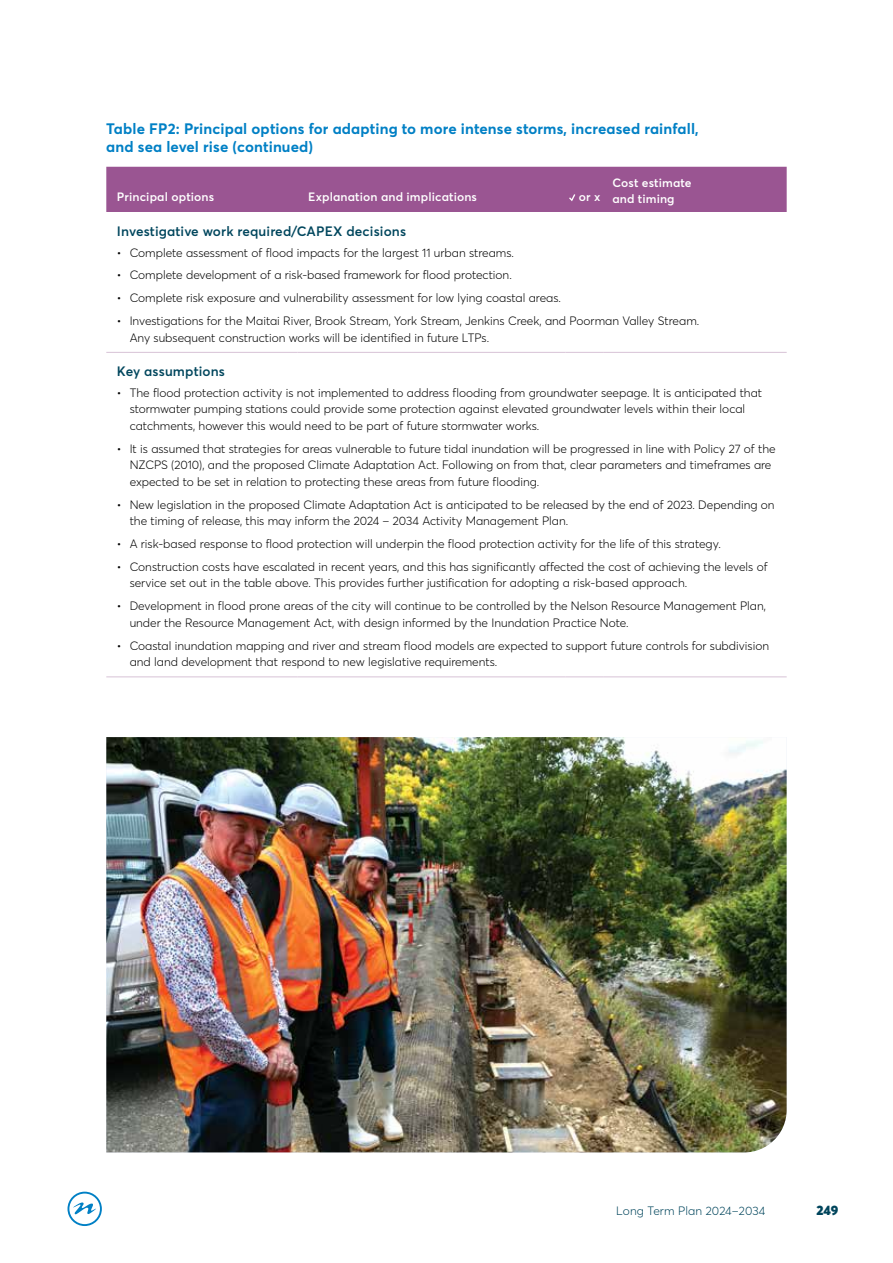
<style>
.page{position:relative;width:893px;height:1263px;background:#fff}
.page>*{position:absolute;margin:0;border:0;box-sizing:border-box;transform-origin:0 0}
.t1{font:700 15px/18px "Averta";letter-spacing:.01em;color:#0080c5}
.t2{font:600 13.5px "Averta";letter-spacing:.01em;color:#00465d}
.t3{font:900 13.5px "Averta";color:#01455c}
.t4{font:300 12px/16.5px "Averta";color:#000}
.t5{font:600 12px/16.5px "Averta";letter-spacing:.01em;color:#fff}
.t6{font:300 12px "Averta";letter-spacing:.01em;color:#01455c}
</style>
<div class="page">
<svg style="left:68px;top:1192px;width:33px;height:33px"></svg>
<div style="left:67px;top:1192px;width:35px;height:34px;border:2px solid #0080c5;border-radius:50%"></div>
<svg style="left:73px;top:1202px;width:24px;height:13px"></svg>
<img style="left:106px;top:737px;width:681px;height:415px">
<hr style="left:106px;top:352px;width:192px;height:1px;background:#d7c2d6">
<hr style="left:298px;top:352px;width:268px;height:1px;background:#d7c2d6">
<hr style="left:566px;top:352px;width:38px;height:1px;background:#d7c2d6">
<hr style="left:604px;top:352px;width:183px;height:1px;background:#d7c2d6">
<hr style="left:106px;top:676px;width:192px;height:1px;background:#d7c2d6">
<hr style="left:298px;top:676px;width:268px;height:1px;background:#d7c2d6">
<hr style="left:566px;top:676px;width:38px;height:1px;background:#d7c2d6">
<hr style="left:604px;top:676px;width:183px;height:1px;background:#d7c2d6">
<div style="left:106px;top:167px;width:681px;height:45px;background:#9a5592"></div>
<p class="t1" style="left:106px;top:119px;width:594px">Table FP2: Principal options for adapting to more intense storms, increased rainfall, and sea level rise (continued)</p>
<p class="t5" style="left:117px;top:188px;width:99px">Principal options</p>
<p class="t5" style="left:308px;top:188px;width:170px">Explanation and implications</p>
<p class="t5" style="left:579px;top:188px;width:23px">or x</p>
<p class="t5" style="left:612px;top:174px;width:81px">Cost estimate and timing</p>
<p class="t2" style="left:117px;top:222px;width:291px">Investigative work required/CAPEX decisions</p>
<p class="t4" style="left:117px;top:244px;width:399px">• Complete assessment of flood impacts for the largest 11 urban streams.</p>
<p class="t4" style="left:117px;top:267px;width:396px">• Complete development of a risk-based framework for flood protection.</p>
<p class="t4" style="left:117px;top:289px;width:445px">• Complete risk exposure and vulnerability assessment for low lying coastal areas.</p>
<p class="t4" style="left:130px;top:312px;width:571px;text-indent:-13px">• Investigations for the Maitai River, Brook Stream, York Stream, Jenkins Creek, and Poorman Valley Stream.<br>Any subsequent construction works will be identified in future LTPs.</p>
<p class="t2" style="left:117px;top:362px;width:110px">Key assumptions</p>
<p class="t4" style="left:130px;top:384px;width:634px;text-indent:-13px">• The flood protection activity is not implemented to address flooding from groundwater seepage. It is anticipated that stormwater pumping stations could provide some protection against elevated groundwater levels within their local catchments, however this would need to be part of future stormwater works.</p>
<p class="t4" style="left:130px;top:440px;width:647px;text-indent:-13px">• It is assumed that strategies for areas vulnerable to future tidal inundation will be progressed in line with Policy 27 of the<br>NZCPS (2010), and the proposed Climate Adaptation Act. Following on from that, clear parameters and timeframes are expected to be set in relation to protecting these areas from future flooding.</p>
<p class="t4" style="left:130px;top:496px;width:646px;text-indent:-13px">• New legislation in the proposed Climate Adaptation Act is anticipated to be released by the end of 2023. Depending on the timing of release, this may inform the 2024 – 2034 Activity Management Plan.</p>
<p class="t4" style="left:117px;top:535px;width:606px">• A risk-based response to flood protection will underpin the flood protection activity for the life of this strategy.</p>
<p class="t4" style="left:130px;top:558px;width:639px;text-indent:-13px">• Construction costs have escalated in recent years, and this has significantly affected the cost of achieving the levels of service set out in the table above. This provides further justification for adopting a risk-based approach.</p>
<p class="t4" style="left:130px;top:597px;width:638px;text-indent:-13px">• Development in flood prone areas of the city will continue to be controlled by the Nelson Resource Management Plan, under the Resource Management Act, with design informed by the Inundation Practice Note.</p>
<p class="t4" style="left:130px;top:637px;width:641px;text-indent:-13px">• Coastal inundation mapping and river and stream flood models are expected to support future controls for subdivision and land development that respond to new legislative requirements.</p>
<p class="t6" style="left:616px;top:1202px;width:151px">Long Term Plan 2024–2034</p>
<p class="t3" style="left:816px;top:1200px;width:24px">249</p>
</div>
